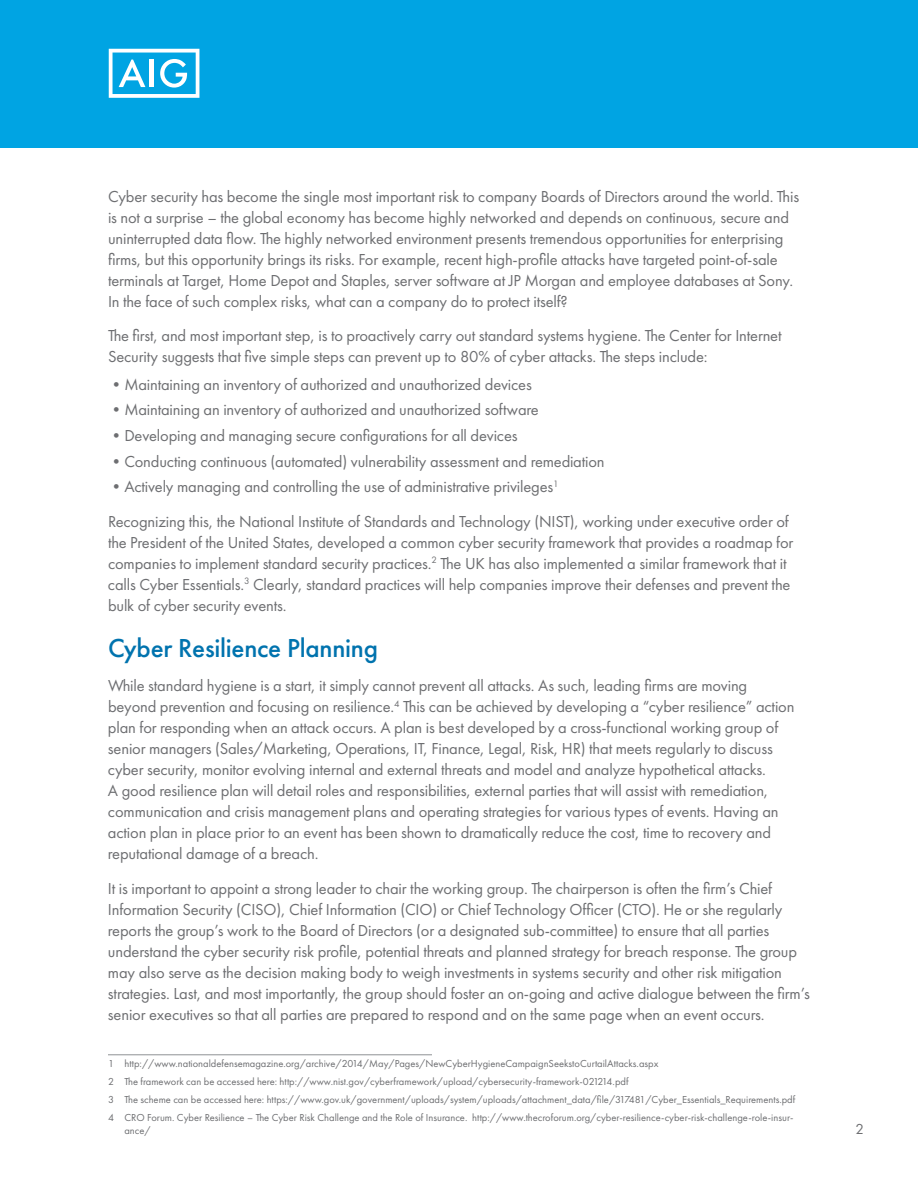
<style>
.page{position:relative;width:918px;height:1188px;background:#fff}
.page>*{position:absolute;margin:0;border:0;box-sizing:border-box;transform-origin:0 0}
.t1{font:500 27px "Futura PT";letter-spacing:-.01em;color:#0073ae}
.t2{font:16.5px/21px "Futura PT";letter-spacing:-.01em;color:#6d6e71}
.t3{font:15px "Futura PT";color:#6d6e71}
.t4{font:10.5px/18px "Futura PT";color:#6d6e71}
</style>
<div class="page">
<div style="left:0;top:0;width:918px;height:148px;background:#00a4e3"></div>
<svg style="left:109px;top:49px;width:90px;height:49px"></svg>
<hr style="left:108px;top:1055px;width:324px;height:1px;background:#8f9194">
<p class="t2" style="left:108px;top:186px;width:693px">Cyber security has become the single most important risk to company Boards of Directors around the world. This is not a surprise – the global economy has become highly networked and depends on continuous, secure and uninterrupted data flow. The highly networked environment presents tremendous opportunities for enterprising firms, but this opportunity brings its risks. For example, recent high-profile attacks have targeted point-of-sale terminals at Target, Home Depot and Staples, server software at JP Morgan and employee databases at Sony.<br>In the face of such complex risks, what can a company do to protect itself?</p>
<p class="t2" style="left:108px;top:325px;width:675px">The first, and most important step, is to proactively carry out standard systems hygiene. The Center for Internet<br>Security suggests that five simple steps can prevent up to 80% of cyber attacks. The steps include:</p>
<p class="t2" style="left:108px;top:374px;width:425px">•Maintaining an inventory of authorized and unauthorized devices</p>
<p class="t2" style="left:108px;top:399px;width:432px">•Maintaining an inventory of authorized and unauthorized software</p>
<p class="t2" style="left:108px;top:425px;width:411px">•Developing and managing secure configurations for all devices</p>
<p class="t2" style="left:108px;top:451px;width:498px">•Conducting continuous (automated) vulnerability assessment and remediation</p>
<p class="t2" style="left:108px;top:469px;width:682px;line-height:34.5px">•Actively managing and controlling the use of administrative privileges<sup>1<br></sup>Recognizing this, the National Institute of Standards and Technology (NIST), working under executive order of</p>
<p class="t2" style="left:108px;top:532px;width:687px">the President of the United States, developed a common cyber security framework that provides a roadmap for companies to implement standard security practices.<sup>2</sup> The UK has also implemented a similar framework that it calls Cyber Essentials.<sup>3</sup> Clearly, standard practices will help companies improve their defenses and prevent the bulk of cyber security events.</p>
<h1 class="t1" style="left:108px;top:631px;width:272px">Cyber Resilience Planning</h1>
<p class="t2" style="left:108px;top:675px;width:688px">While standard hygiene is a start, it simply cannot prevent all attacks. As such, leading firms are moving beyond prevention and focusing on resilience.<sup>4</sup> This can be achieved by developing a “cyber resilience” action plan for responding when an attack occurs. A plan is best developed by a cross-functional working group of senior managers (Sales/Marketing, Operations, IT, Finance, Legal, Risk, HR) that meets regularly to discuss cyber security, monitor evolving internal and external threats and model and analyze hypothetical attacks.<br>A good resilience plan will detail roles and responsibilities, external parties that will assist with remediation, communication and crisis management plans and operating strategies for various types of events. Having an action plan in place prior to an event has been shown to dramatically reduce the cost, time to recovery and reputational damage of a breach.</p>
<p class="t2" style="left:108px;top:878px;width:704px">It is important to appoint a strong leader to chair the working group. The chairperson is often the firm’s Chief Information Security (CISO), Chief Information (CIO) or Chief Technology Officer (CTO). He or she regularly reports the group’s work to the Board of Directors (or a designated sub-committee) to ensure that all parties understand the cyber security risk profile, potential threats and planned strategy for breach response. The group may also serve as the decision making body to weigh investments in systems security and other risk mitigation strategies. Last, and most importantly, the group should foster an on-going and active dialogue between the firm’s senior executives so that all parties are prepared to respond and on the same page when an event occurs.</p>
<p class="t4" style="left:108px;top:1055px;width:689px">1 http://www.nationaldefensemagazine.org/archive/2014/May/Pages/NewCyberHygieneCampaignSeekstoCurtailAttacks.aspx<br>2 The framework can be accessed here: http://www.nist.gov/cyberframework/upload/cybersecurity-framework-021214.pdf<br>3 The scheme can be accessed here: https://www.gov.uk/government/uploads/system/uploads/attachment_data/file/317481/Cyber_Essentials_Requirements.pdf 4 CRO Forum. Cyber Resilience – The Cyber Risk Challenge and the Role of Insurance. http://www.thecroforum.org/cyber-resilience-cyber-risk-challenge-role-insur-</p>
<p class="t4" style="left:124px;top:1121px;width:28px">ance/</p>
<p class="t3" style="left:855px;top:1120px;width:10px">2</p>
</div>
